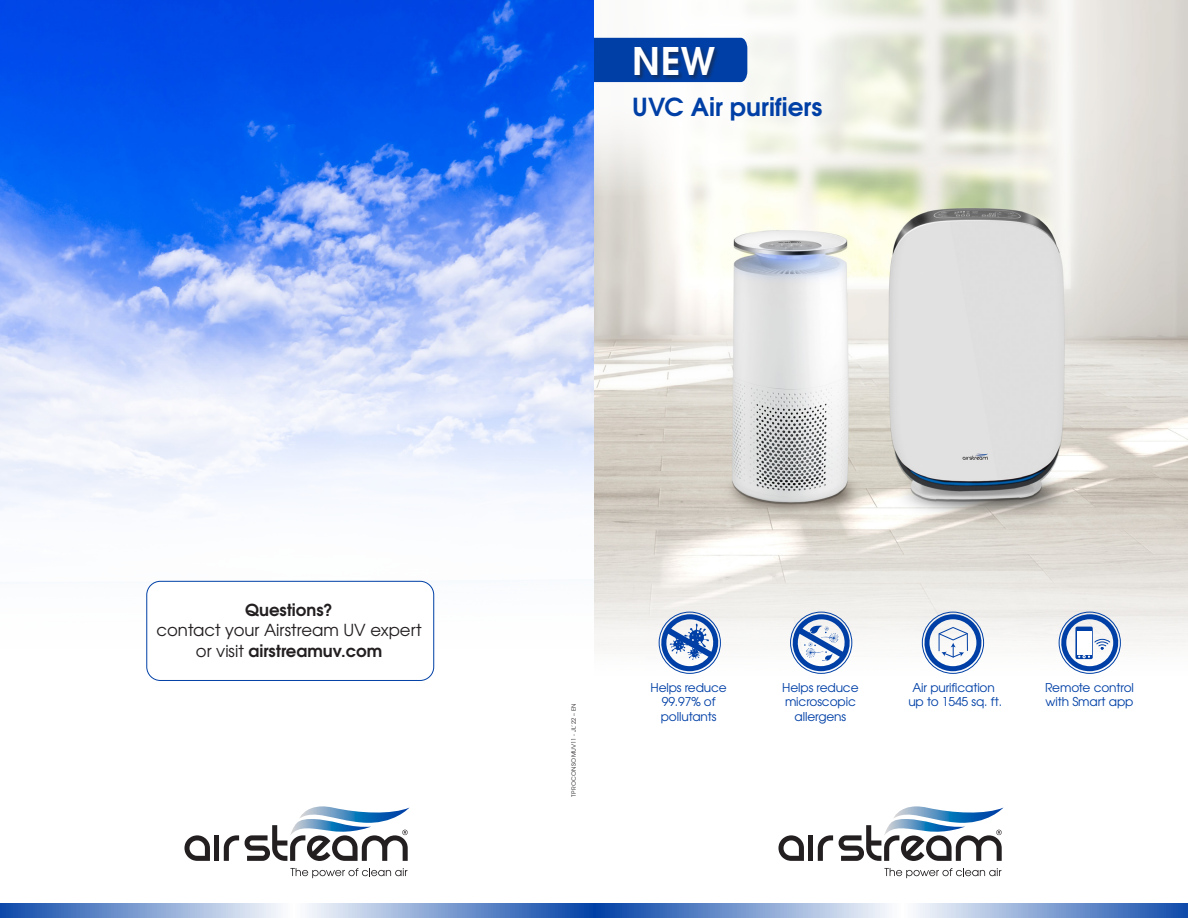
<style>
.page{position:relative;width:1188px;height:918px;background:#fff}
.page>*{position:absolute;margin:0;border:0;box-sizing:border-box;transform-origin:0 0}
.t1{font:700 37.95px "Te X Gyre Adventor";color:#fff}
.t2{font:700 24.75px "Te X Gyre Adventor";color:#0040a6}
.t3{font:16.5px/20.4px "Te X Gyre Adventor";color:#231f20;text-align:center}
.t4{font:12.15px/14.2px "Te X Gyre Adventor";letter-spacing:-.01em;color:#0040a6;text-align:center}
.t5{font:5.7px "Te X Gyre Adventor";letter-spacing:.055em;color:#231f20}
.s1{font-weight:700}
</style>
<div class="page">
<img style="left:594px;top:197px;width:594px;height:477px">
<svg style="left:594px;top:0;width:594px;height:197px"></svg>
<div style="left:594px;top:38px;width:153px;height:44px;background:#0040a6"></div>
<div style="left:634px;top:46px;width:87px;height:35px;background:#231f20;opacity:.5"></div>
<img style="left:0;top:0;width:594px;height:681px">
<div style="left:147px;top:581px;width:287px;height:99px;background:#fff;border-radius:14px"></div>
<div style="left:146px;top:581px;width:288px;height:100px;border:1px solid #0040a6;border-radius:14px"></div>
<svg style="left:593px;top:903px;width:595px;height:15px;background:#82a1d3"></svg>
<svg style="left:0;top:903px;width:593px;height:15px;background:#82a1d3"></svg>
<svg style="left:884px;top:868px;width:117px;height:10px"></svg>
<svg style="left:778px;top:835px;width:26px;height:26px"></svg>
<div style="left:808px;top:835px;width:5px;height:26px;background:#231f20"></div>
<svg style="left:818px;top:835px;width:15px;height:26px"></svg>
<svg style="left:839px;top:806px;width:165px;height:55px"></svg>
<svg style="left:660px;top:614px;width:59px;height:57px"></svg>
<div style="left:659px;top:612px;width:62px;height:62px;border:1px solid #0040a6;border-radius:50%"></div>
<div style="left:1059px;top:612px;width:62px;height:62px;border:1px solid #0040a6;border-radius:50%"></div>
<svg style="left:1060px;top:614px;width:59px;height:57px"></svg>
<div style="left:790px;top:612px;width:62px;height:62px;border:1px solid #0040a6;border-radius:50%"></div>
<svg style="left:792px;top:614px;width:59px;height:57px"></svg>
<div style="left:922px;top:612px;width:62px;height:62px;border:1px solid #0040a6;border-radius:50%"></div>
<svg style="left:924px;top:614px;width:58px;height:57px"></svg>
<svg style="left:290px;top:868px;width:117px;height:10px"></svg>
<svg style="left:184px;top:835px;width:26px;height:26px"></svg>
<div style="left:214px;top:835px;width:5px;height:26px;background:#231f20"></div>
<svg style="left:224px;top:835px;width:15px;height:26px"></svg>
<svg style="left:245px;top:806px;width:165px;height:55px"></svg>
<p class="t1" style="left:632px;top:28px;width:84px">NEW</p>
<p class="t2" style="left:632px;top:86px;width:192px">UVC Air purifiers</p>
<p class="t3" style="left:156px;top:599px;width:267px"><span class="s1">Questions?<br></span>contact your Airstream UV expert or visit <span class="s1">airstreamuv.com</span></p>
<p class="t5" style="left:569px;top:796px;width:95px;rotate:-90deg">TPROCONSOMUV11 - JL’22 – EN</p>
<p class="t4" style="left:651px;top:680px;width:78px">Helps reduce<br>99.97% of pollutants</p>
<p class="t4" style="left:782px;top:680px;width:78px">Helps reduce microscopic allergens</p>
<p class="t4" style="left:908px;top:680px;width:95px">Air purification up to 1545 sq. ft.</p>
<p class="t4" style="left:1045px;top:680px;width:90px;text-align:left">Remote control with Smart app</p>
</div>
